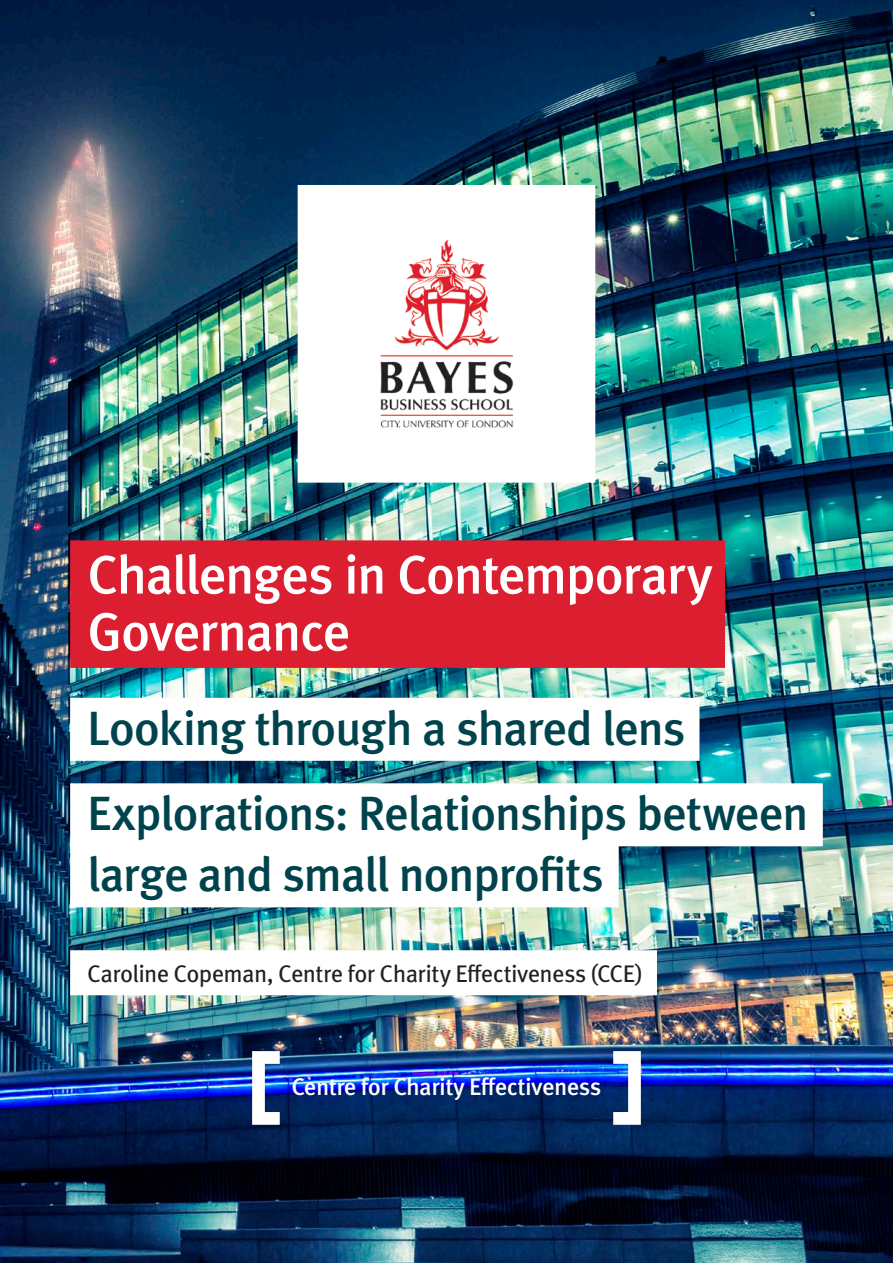
<style>
.page{position:relative;width:893px;height:1263px;background:#fff}
.page>*{position:absolute;margin:0;border:0;box-sizing:border-box;transform-origin:0 0}
._11__Contents_List{font:500 54px "Meta Pro";letter-spacing:-.035em;color:#fff}
._11__Contents_List-2{font:500 48px "Meta Pro";letter-spacing:-.035em;color:#00434c}
._11__Contents_List-3{font:24px "Meta Pro";letter-spacing:-.03em;color:#231f20}
.t1{font:500 24px "Meta Pro";letter-spacing:-.02em;color:#fff}
</style>
<div class="page">
<img style="left:0;top:0;width:893px;height:1263px">
<img style="left:312px;top:199px;width:269px;height:270px">
<div style="left:252px;top:1051px;width:34px;height:74px;border:13px solid #fff"></div>
<div style="left:607px;top:1051px;width:34px;height:74px;border:13px solid #fff"></div>
<div style="left:70px;top:540px;width:655px;height:71px;background:#db1e30"></div>
<div style="left:70px;top:597px;width:655px;height:71px;background:#db1e30"></div>
<div style="left:70px;top:698px;width:629px;height:63px;background:#fff"></div>
<div style="left:70px;top:783px;width:753px;height:63px;background:#fff"></div>
<div style="left:70px;top:844px;width:549px;height:63px;background:#fff"></div>
<div style="left:70px;top:950px;width:587px;height:45px;background:#fff"></div>
<p class="_11__Contents_List" style="left:87px;top:533px;width:627px">Challenges in Contemporary</p>
<p class="_11__Contents_List" style="left:87px;top:590px;width:265px">Governance</p>
<p class="_11__Contents_List-2" style="left:87px;top:691px;width:600px">Looking through a shared lens</p>
<p class="_11__Contents_List-2" style="left:87px;top:776px;width:723px">Explorations: Relationships between</p>
<p class="_11__Contents_List-2" style="left:87px;top:837px;width:518px">large and small nonprofits</p>
<p class="_11__Contents_List-3" style="left:87px;top:955px;width:557px">Caroline Copeman, Centre for Charity Effectiveness (CCE)</p>
<p class="t1" style="left:291px;top:1068px;width:311px">Centre for Charity Effectiveness</p>
</div>
